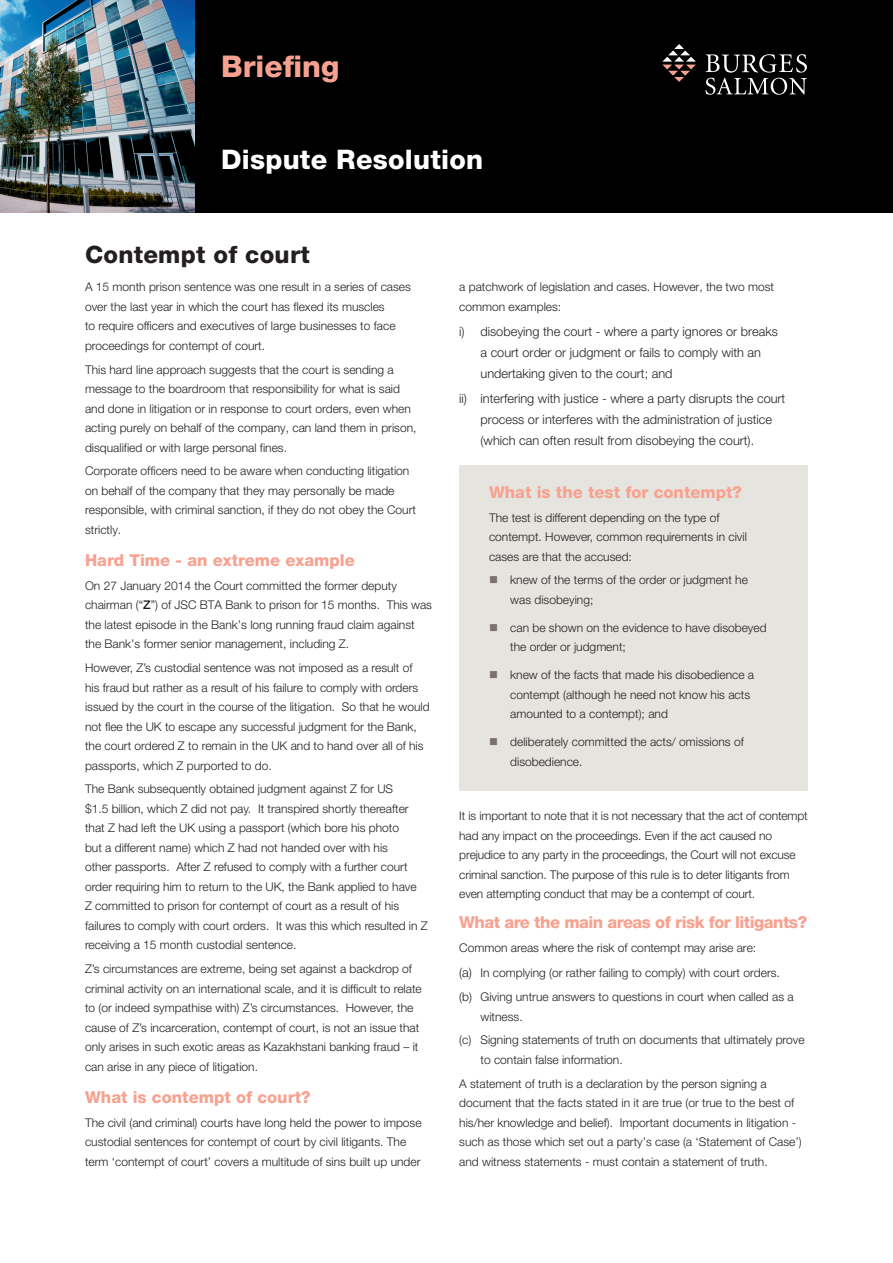
<style>
.page{position:relative;width:893px;height:1263px;background:#fff}
.page>*{position:absolute;margin:0;border:0;box-sizing:border-box;transform-origin:0 0}
.header_pink_9pt{font:800 30px "Helvetica Neue LT Std";color:#f7a291}
.t1{font:800 27px "Helvetica Neue LT Std";letter-spacing:.01em;color:#fff}
.subtitle_-_black{font:800 24px "Helvetica Neue LT Std";letter-spacing:.01em;color:#231f20}
.title_-_pink{font:800 16.5px "Helvetica Neue LT Std";color:#f7a291}
.title_-_pink-2{font:800 16.5px "Helvetica Neue LT Std";letter-spacing:-.03em;color:#f7a291}
.bodytextindent{font:300 12.75px/21px "Helvetica Neue LT Std";color:#231f20}
.bodytext{font:300 12px/19.5px "Helvetica Neue LT Std";color:#231f20}
.bullet{font:300 12px/19.5px "Helvetica Neue LT Std";color:#231f20}
.bodytextindent-2{font:300 12px/19.5px "Helvetica Neue LT Std";color:#231f20}
.s1{font-weight:500}
.s2{font-size:12.75px}
</style>
<div class="page">
<div style="left:0;top:0;width:893px;height:213px;background:#000"></div>
<img style="left:0;top:0;width:194px;height:213px">
<svg style="left:662px;top:44px;width:34px;height:38px"></svg>
<svg style="left:705px;top:54px;width:102px;height:41px"></svg>
<div style="left:459px;top:465px;width:349px;height:325px;background:#e6e4df"></div>
<p class="header_pink_9pt" style="left:221px;top:48px;width:120px">Briefing</p>
<p class="t1" style="left:221px;top:144px;width:264px">Dispute Resolution</p>
<p class="subtitle_-_black" style="left:85px;top:240px;width:226px">Contempt of court</p>
<p class="bodytext" style="left:85px;top:277px;width:327px">A 15 month prison sentence was one result in a series of cases over the last year in which the court has flexed its muscles<br>to require officers and executives of large businesses to face proceedings for contempt of court.</p>
<p class="bodytext" style="left:85px;top:359px;width:333px">This hard line approach suggests that the court is sending a message to the boardroom that responsibility for what is said and done in litigation or in response to court orders, even when acting purely on behalf of the company, can land them in prison, disqualified or with large personal fines.</p>
<p class="bodytext" style="left:85px;top:461px;width:332px">Corporate officers need to be aware when conducting litigation on behalf of the company that they may personally be made responsible, with criminal sanction, if they do not obey the Court strictly.</p>
<p class="title_-_pink" style="left:85px;top:550px;width:271px">Hard Time - an extreme example</p>
<p class="bodytext" style="left:85px;top:576px;width:348px">On 27 January 2014 the Court committed the former deputy chairman (“<span class="s1">Z</span>”) of JSC BTA Bank to prison for 15 months. This was the latest episode in the Bank’s long running fraud claim against the Bank’s former senior management, including Z.</p>
<p class="bodytext" style="left:85px;top:658px;width:346px">However, Z’s custodial sentence was not imposed as a result of his fraud but rather as a result of his failure to comply with orders issued by the court in the course of the litigation. So that he would not flee the UK to escape any successful judgment for the Bank, the court ordered Z to remain in the UK and to hand over all of his passports, which Z purported to do.</p>
<p class="bodytext" style="left:85px;top:779px;width:344px">The Bank subsequently obtained judgment against Z for US<br>$1.5 billion, which Z did not pay. It transpired shortly thereafter that Z had left the UK using a passport (which bore his photo<br>but a different name) which Z had not handed over with his<br>other passports. After Z refused to comply with a further court order requiring him to return to the UK, the Bank applied to have<br>Z committed to prison for contempt of court as a result of his failures to comply with court orders. It was this which resulted in Z receiving a 15 month custodial sentence.</p>
<p class="bodytext" style="left:85px;top:959px;width:338px">Z’s circumstances are extreme, being set against a backdrop of criminal activity on an international scale, and it is difficult to relate to (or indeed sympathise with) Z’s circumstances. However, the cause of Z’s incarceration, contempt of court, is not an issue that only arises in such exotic areas as Kazakhstani banking fraud – it can arise in any piece of litigation.</p>
<p class="title_-_pink" style="left:85px;top:1087px;width:227px">What is contempt of court?</p>
<p class="bodytext" style="left:85px;top:1112px;width:338px">The civil (and criminal) courts have long held the power to impose custodial sentences for contempt of court by civil litigants. The term ‘contempt of court’ covers a multitude of sins built up under</p>
<p class="bodytext" style="left:459px;top:277px;width:316px">a patchwork of legislation and cases. However, the two most common examples:</p>
<p class="bodytextindent" style="left:480px;top:321px;width:299px;text-indent:-21px">i) disobeying the court - where a party ignores or breaks a court order or judgment or fails to comply with an undertaking given to the court; and</p>
<p class="bodytextindent" style="left:480px;top:388px;width:306px;text-indent:-21px">ii) interfering with justice - where a party disrupts the court process or interferes with the administration of justice (which can often result from disobeying the court).</p>
<p class="title_-_pink" style="left:489px;top:482px;width:255px">What is the test for contempt?</p>
<p class="bodytext" style="left:489px;top:507px;width:259px">The test is different depending on the type of contempt. However, common requirements in civil cases are that the accused:</p>
<p class="bullet" style="left:510px;top:570px;width:239px">knew of the terms of the order or judgment he was disobeying;</p>
<p class="bullet" style="left:510px;top:618px;width:258px">can be shown on the evidence to have disobeyed the order or judgment;</p>
<p class="bullet" style="left:510px;top:665px;width:245px">knew of the facts that made his disobedience a contempt (although he need not know his acts amounted to a contempt); and</p>
<p class="bullet" style="left:510px;top:732px;width:235px">deliberately committed the acts/ omissions of disobedience.</p>
<p class="bodytext" style="left:459px;top:806px;width:350px">It is important to note that it is not necessary that the act of contempt had any impact on the proceedings. Even if the act caused no prejudice to any party in the proceedings, the Court will not excuse criminal sanction. The purpose of this rule is to deter litigants from even attempting conduct that may be a contempt of court.</p>
<p class="title_-_pink-2" style="left:459px;top:913px;width:349px">What are the main areas of risk for litigants?</p>
<p class="bodytext" style="left:459px;top:938px;width:298px">Common areas where the risk of contempt may arise are:</p>
<p class="bodytextindent-2" style="left:459px;top:963px;width:322px"><span class="s2">(a)</span> In complying (or rather failing to comply) with court orders.</p>
<p class="bodytextindent-2" style="left:480px;top:987px;width:315px;text-indent:-21px">(b) Giving untrue answers to questions in court when called as a witness.</p>
<p class="bodytextindent-2" style="left:480px;top:1030px;width:326px;text-indent:-21px">(c) Signing statements of truth on documents that ultimately prove to contain false information.</p>
<p class="bodytext" style="left:459px;top:1073px;width:344px">A statement of truth is a declaration by the person signing a document that the facts stated in it are true (or true to the best of his/her knowledge and belief). Important documents in litigation - such as those which set out a party’s case (a ‘Statement of Case’) and witness statements - must contain a statement of truth.</p>
</div>
